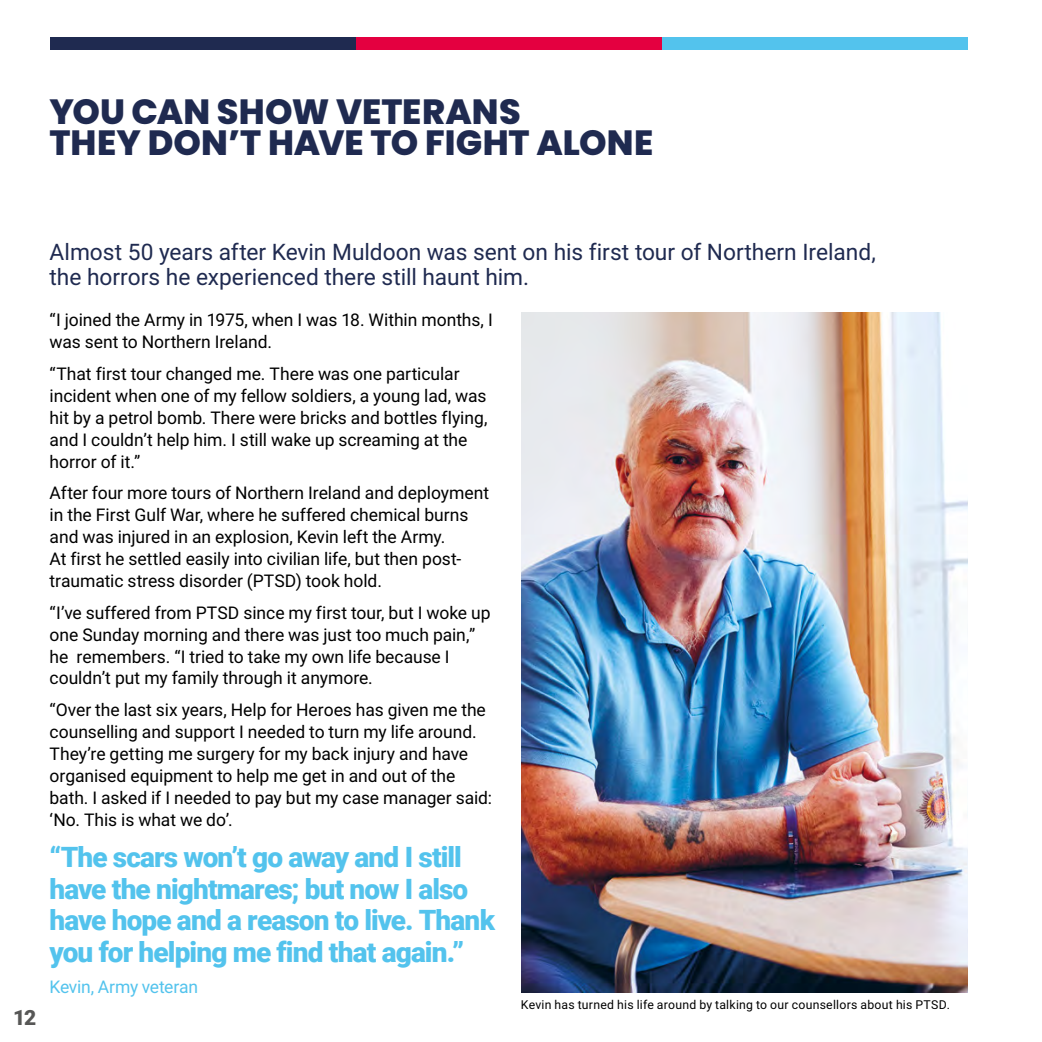
<style>
.page{position:relative;width:1042px;height:1042px;background:#fff}
.page>*{position:absolute;margin:0;border:0;box-sizing:border-box;transform-origin:0 0}
.t1{font:800 35px/31.5px "Poppins";color:#1f2a50}
.t2{font:900 28px/31.5px "Roboto";letter-spacing:-.03em;color:#53c3ed}
.t3{font:22.75px/24.5px "Roboto";color:#1f2a50}
.t4{font:900 21px "Roboto";color:#575756}
.t5{font:17.5px/21.9px "Roboto";letter-spacing:-.005em;color:#000}
.t6{font:17.5px "Roboto";letter-spacing:-.015em;color:#53c3ed}
.t7{font:12.25px "Roboto";letter-spacing:.02em;color:#000}
</style>
<div class="page">
<div style="left:356px;top:37px;width:305px;height:13px;background:#e40040"></div>
<div style="left:661px;top:37px;width:306px;height:13px;background:#53c3ed"></div>
<div style="left:50px;top:37px;width:306px;height:13px;background:#1f2a50"></div>
<img style="left:521px;top:313px;width:446px;height:679px">
<h1 class="t1" style="left:50px;top:96px;width:605px">YOU CAN SHOW VETERANS<br>THEY DON’T HAVE TO FIGHT ALONE</h1>
<p class="t4" style="left:13px;top:1002px;width:25px">12</p>
<h3 class="t3" style="left:50px;top:239px;width:828px">Almost 50 years after Kevin Muldoon was sent on his first tour of Northern Ireland, the horrors he experienced there still haunt him.</h3>
<p class="t5" style="left:50px;top:309px;width:445px">“I joined the Army in 1975, when I was 18. Within months, I was sent to Northern Ireland.</p>
<p class="t5" style="left:50px;top:362px;width:439px">“That first tour changed me. There was one particular incident when one of my fellow soldiers, a young lad, was hit by a petrol bomb. There were bricks and bottles flying, and I couldn’t help him. I still wake up screaming at the horror of it.”</p>
<p class="t5" style="left:50px;top:482px;width:441px">After four more tours of Northern Ireland and deployment in the First Gulf War, where he suffered chemical burns and was injured in an explosion, Kevin left the Army.<br>At first he settled easily into civilian life, but then post&shy;traumatic stress disorder (PTSD) took hold.</p>
<p class="t5" style="left:50px;top:601px;width:442px">“I’ve suffered from PTSD since my first tour, but I woke up one Sunday morning and there was just too much pain,” he remembers. “I tried to take my own life because I couldn’t put my family through it anymore.</p>
<p class="t5" style="left:50px;top:698px;width:444px">“Over the last six years, Help for Heroes has given me the counselling and support I needed to turn my life around.<br>They’re getting me surgery for my back injury and have organised equipment to help me get in and out of the bath. I asked if I needed to pay but my case manager said: ‘No. This is what we do’.</p>
<h2 class="t2" style="left:50px;top:840px;width:447px">“The scars won’t go away and I still have the nightmares; but now I also have hope and a reason to live. Thank you for helping me find that again.”</h2>
<p class="t6" style="left:50px;top:974px;width:150px">Kevin, Army veteran</p>
<p class="t7" style="left:521px;top:995px;width:430px">Kevin has turned his life around by talking to our counsellors about his PTSD.</p>
</div>
